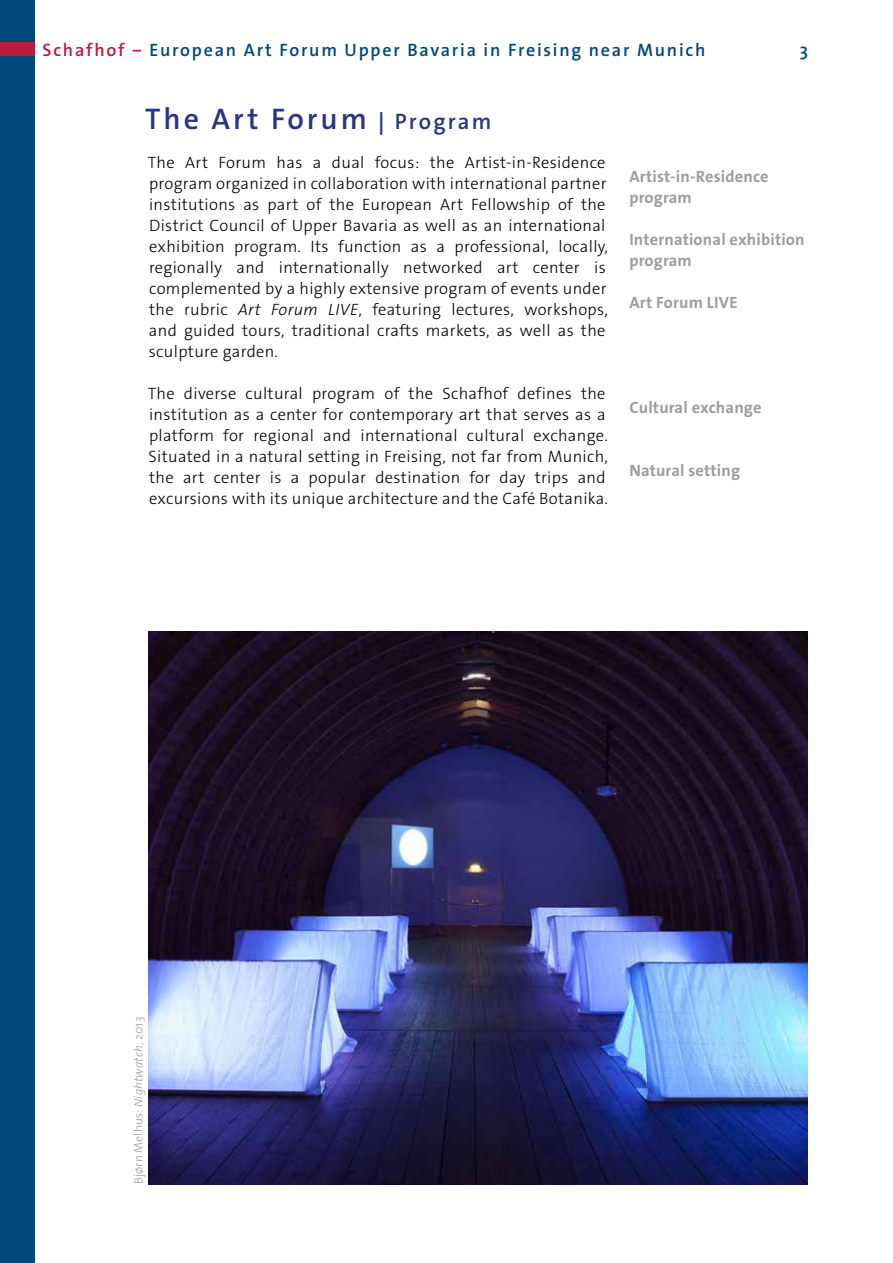
<style>
.page{position:relative;width:893px;height:1263px;background:#fff}
.page>*{position:absolute;margin:0;border:0;box-sizing:border-box;transform-origin:0 0}
.t1{font:600 30px "The Sans Os F";letter-spacing:.1em;color:#283583}
.t2{font:600 18px "The Sans Os F";letter-spacing:.1em;color:#00487c}
.t3{font:300 16.5px/21px "The Sans Os F";letter-spacing:.02em;color:#000}
.t4{font:700 16.5px/21px "The Sans Os F";letter-spacing:.01em;color:#9d9d9c}
.t5{font:300 12px "The Sans Os F";letter-spacing:.01em;color:#9d9d9c}
.s1{color:#b71e3f}
.s2{font-size:22.5px}
.s3{font-style:italic}
</style>
<div class="page">
<div style="left:0;top:0;width:34px;height:1263px;background:#00487c"></div>
<div style="left:0;top:43px;width:34px;height:13px;background:#b71e3f"></div>
<img style="left:149px;top:631px;width:659px;height:553px">
<p class="t2" style="left:43px;top:38px;width:664px"><span class="s1">Schafhof ‒</span> European Art Forum Upper Bavaria in Freising near Munich</p>
<p class="t2" style="left:800px;top:38px;width:10px">3</p>
<h1 class="t1" style="left:145px;top:99px;width:348px">The Art Forum<span class="s2">↕Program</span></h1>
<p class="t3" style="left:148px;top:152px;width:462px">The Art Forum has a dual focus: the Artist-in-Residence program organized in collaboration with international partner institutions as part of the European Art Fellowship of the District Council of Upper Bavaria as well as an international exhibition program. Its function as a professional, locally, regionally and internationally networked art center is complemented by a highly extensive program of events under the rubric <span class="s3">Art Forum LIVE</span>, featuring lectures, workshops, and guided tours, traditional crafts markets, as well as the sculpture garden.</p>
<p class="t3" style="left:148px;top:383px;width:462px">The diverse cultural program of the Schafhof defines the institution as a center for contemporary art that serves as a platform for regional and international cultural exchange.<br>Situated in a natural setting in Freising, not far from Munich, the art center is a popular destination for day trips and excursions with its unique architecture and the Café Botanika.</p>
<p class="t4" style="left:629px;top:166px;width:141px">Artist-in-Residence program</p>
<p class="t4" style="left:629px;top:229px;width:177px">International exhibition program</p>
<p class="t4" style="left:629px;top:292px;width:110px">Art Forum LIVE</p>
<p class="t4" style="left:629px;top:397px;width:134px">Cultural exchange</p>
<p class="t4" style="left:629px;top:460px;width:112px">Natural setting</p>
<p class="t5" style="left:131px;top:1184px;width:169px;rotate:-90deg">BjØrn Melhus: <span class="s3">Nightwatch</span>, 2013</p>
</div>
